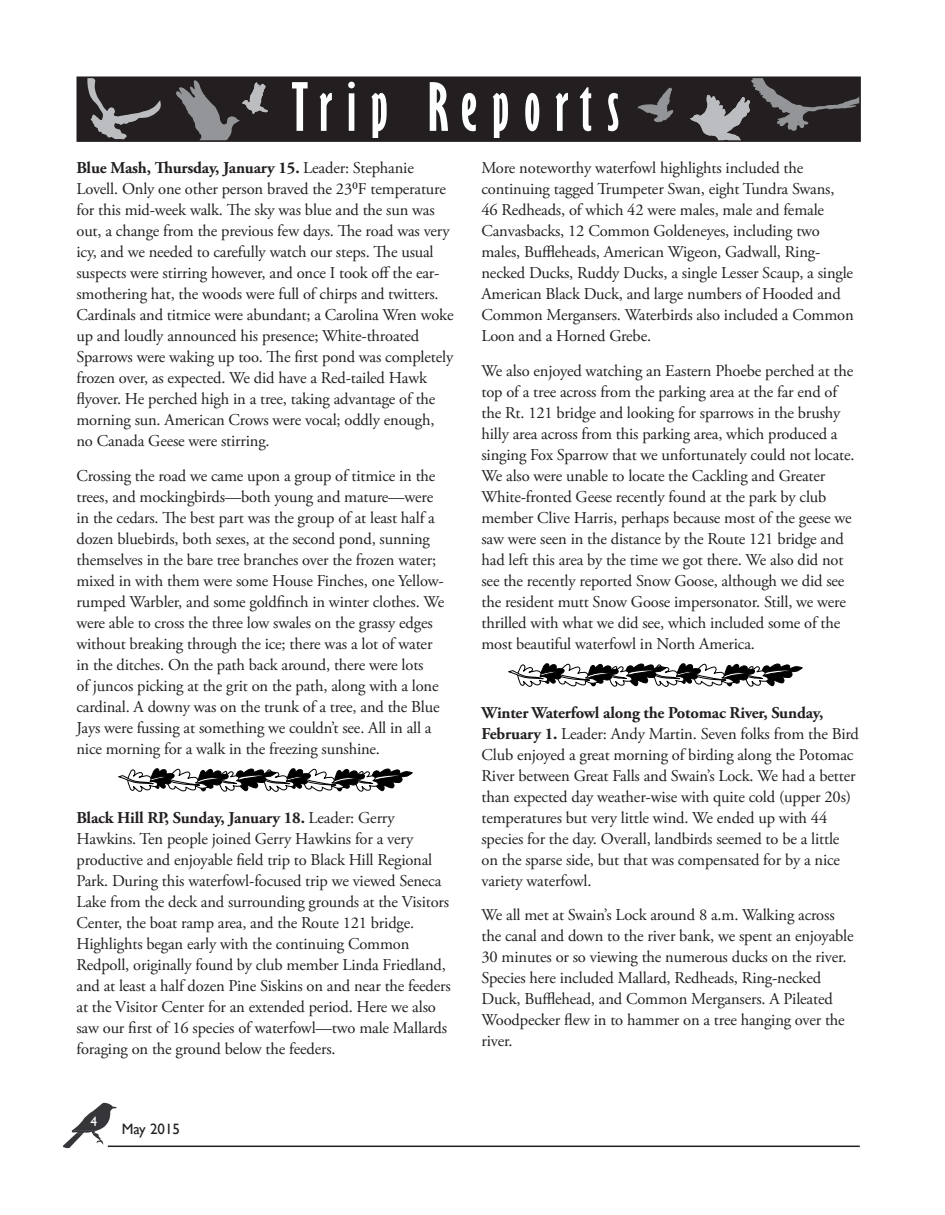
<style>
.page{position:relative;width:945px;height:1215px;background:#fff}
.page>*{position:absolute;margin:0;border:0;box-sizing:border-box;transform-origin:0 0}
._1-Body_text{font:16.5px/21px "Adobe Garamond Pro";letter-spacing:-.01em;color:#231f20}
.t1{font:15px "Gill Sans";color:#231f20}
.t2{font:13.5px "Gill Sans";color:#fff}
.s1{font-weight:700}
</style>
<div class="page">
<hr style="left:108px;top:1146px;width:752px;height:1px;background:#231f20">
<svg style="left:63px;top:1103px;width:54px;height:45px"></svg>
<svg style="left:119px;top:768px;width:293px;height:24px"></svg>
<div style="left:77px;top:77px;width:783px;height:64px;background:#231f20"></div>
<svg style="left:87px;top:80px;width:74px;height:59px"></svg>
<svg style="left:638px;top:88px;width:35px;height:34px"></svg>
<svg style="left:690px;top:80px;width:168px;height:59px"></svg>
<svg style="left:176px;top:80px;width:91px;height:59px"></svg>
<div style="left:76px;top:77px;width:785px;height:65px;border:2px solid #231f20"></div>
<svg style="left:292px;top:82px;width:16px;height:49px"></svg>
<svg style="left:320px;top:93px;width:12px;height:38px"></svg>
<svg style="left:348px;top:82px;width:7px;height:49px"></svg>
<svg style="left:371px;top:93px;width:16px;height:45px"></svg>
<svg style="left:430px;top:82px;width:18px;height:49px"></svg>
<svg style="left:462px;top:93px;width:14px;height:38px"></svg>
<svg style="left:493px;top:93px;width:15px;height:45px"></svg>
<svg style="left:525px;top:93px;width:14px;height:38px"></svg>
<svg style="left:556px;top:93px;width:12px;height:38px"></svg>
<svg style="left:580px;top:87px;width:11px;height:44px"></svg>
<svg style="left:608px;top:93px;width:10px;height:38px"></svg>
<svg style="left:509px;top:663px;width:293px;height:24px"></svg>
<p class="_1-Body_text" style="left:76px;top:158px;width:379px"><span class="s1">Blue Mash, Thursday, January 15.</span> Leader: Stephanie Lovell. Only one other person braved the 23⁰F temperature for this mid-week walk. The sky was blue and the sun was out, a change from the previous few days. The road was very icy, and we needed to carefully watch our steps. The usual suspects were stirring however, and once I took off the ear&shy;smothering hat, the woods were full of chirps and twitters.<br>Cardinals and titmice were abundant; a Carolina Wren woke up and loudly announced his presence; White-throated Sparrows were waking up too. The first pond was completely frozen over, as expected. We did have a Red-tailed Hawk flyover. He perched high in a tree, taking advantage of the morning sun. American Crows were vocal; oddly enough, no Canada Geese were stirring.</p>
<p class="_1-Body_text" style="left:76px;top:465px;width:369px">Crossing the road we came upon a group of titmice in the trees, and mockingbirds—both young and mature—were in the cedars. The best part was the group of at least half a dozen bluebirds, both sexes, at the second pond, sunning themselves in the bare tree branches over the frozen water; mixed in with them were some House Finches, one Yellow&shy;rumped Warbler, and some goldfinch in winter clothes. We were able to cross the three low swales on the grassy edges without breaking through the ice; there was a lot of water in the ditches. On the path back around, there were lots<br>of juncos picking at the grit on the path, along with a lone cardinal. A downy was on the trunk of a tree, and the Blue Jays were fussing at something we couldn’t see. All in all a nice morning for a walk in the freezing sunshine.</p>
<p class="_1-Body_text" style="left:76px;top:807px;width:376px"><span class="s1">Black Hill RP, Sunday, January 18.</span> Leader: Gerry Hawkins. Ten people joined Gerry Hawkins for a very productive and enjoyable field trip to Black Hill Regional Park. During this waterfowl-focused trip we viewed Seneca Lake from the deck and surrounding grounds at the Visitors Center, the boat ramp area, and the Route 121 bridge.<br>Highlights began early with the continuing Common Redpoll, originally found by club member Linda Friedland, and at least a half dozen Pine Siskins on and near the feeders at the Visitor Center for an extended period. Here we also saw our first of 16 species of waterfowl—two male Mallards foraging on the ground below the feeders.</p>
<p class="t2" style="left:91px;top:1114px;width:8px">4</p>
<p class="t1" style="left:122px;top:1120px;width:60px">May 2015</p>
<p class="_1-Body_text" style="left:482px;top:158px;width:374px">More noteworthy waterfowl highlights included the continuing tagged Trumpeter Swan, eight Tundra Swans, 46 Redheads, of which 42 were males, male and female Canvasbacks, 12 Common Goldeneyes, including two males, Buffleheads, American Wigeon, Gadwall, Ring&shy;necked Ducks, Ruddy Ducks, a single Lesser Scaup, a single American Black Duck, and large numbers of Hooded and Common Mergansers. Waterbirds also included a Common Loon and a Horned Grebe.</p>
<p class="_1-Body_text" style="left:482px;top:360px;width:375px">We also enjoyed watching an Eastern Phoebe perched at the top of a tree across from the parking area at the far end of the Rt. 121 bridge and looking for sparrows in the brushy hilly area across from this parking area, which produced a singing Fox Sparrow that we unfortunately could not locate.<br>We also were unable to locate the Cackling and Greater White-fronted Geese recently found at the park by club member Clive Harris, perhaps because most of the geese we saw were seen in the distance by the Route 121 bridge and had left this area by the time we got there. We also did not see the recently reported Snow Goose, although we did see the resident mutt Snow Goose impersonator. Still, we were thrilled with what we did see, which included some of the most beautiful waterfowl in North America.</p>
<p class="_1-Body_text" style="left:482px;top:702px;width:379px"><span class="s1">Winter Waterfowl along the Potomac River, Sunday, February 1.</span> Leader: Andy Martin. Seven folks from the Bird Club enjoyed a great morning of birding along the Potomac River between Great Falls and Swain’s Lock. We had a better than expected day weather-wise with quite cold (upper 20s) temperatures but very little wind. We ended up with 44 species for the day. Overall, landbirds seemed to be a little on the sparse side, but that was compensated for by a nice variety waterfowl.</p>
<p class="_1-Body_text" style="left:482px;top:905px;width:374px">We all met at Swain’s Lock around 8 a.m. Walking across the canal and down to the river bank, we spent an enjoyable 30 minutes or so viewing the numerous ducks on the river.<br>Species here included Mallard, Redheads, Ring-necked Duck, Bufflehead, and Common Mergansers. A Pileated Woodpecker flew in to hammer on a tree hanging over the river.</p>
</div>
